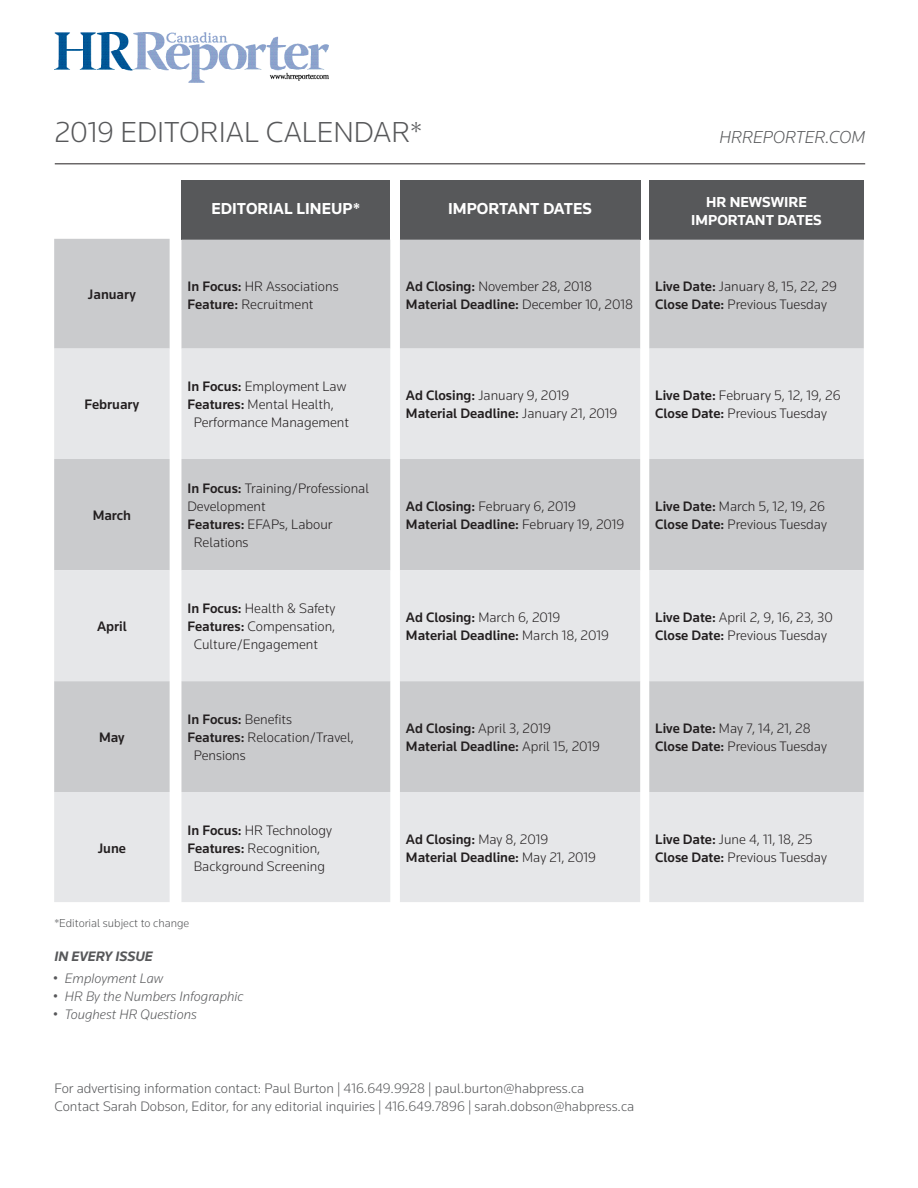
<style>
.page{position:relative;width:918px;height:1188px;background:#fff}
.page>*{position:absolute;margin:0;border:0;box-sizing:border-box;transform-origin:0 0}
.t1{font:300 30px "Knowledge";color:#57585a}
.t2{font:italic 300 18px "Knowledge";color:#57585a}
.t3{font:700 16.5px "Knowledge";color:#fff}
.t4{font:700 15px/18px "Knowledge";color:#fff;text-align:center}
.t5{font:300 14.25px/18px "Knowledge";color:#231f20}
.t6{font:500 14.25px/18px "Knowledge";color:#231f20}
.t7{font:300 14.25px/18px "Knowledge";color:#57585a}
.t8{font:italic 300 14.25px "Knowledge";color:#57585a}
.t9{font:italic 700 14.25px "Knowledge";color:#57585a}
.t10{font:300 12px "Knowledge";color:#57585a}
.s1{font-weight:500}
.s2{font-weight:300}
</style>
<div class="page">
<div style="left:649px;top:180px;width:215px;height:60px;background:#57585a"></div>
<div style="left:649px;top:240px;width:215px;height:109px;background:#cacbcd"></div>
<svg style="left:649px;top:349px;width:215px;height:553px;background:#dadbdd"></svg>
<div style="left:54px;top:239px;width:116px;height:110px;background:#cacbcd"></div>
<svg style="left:54px;top:349px;width:116px;height:553px;background:#dadbdd"></svg>
<div style="left:181px;top:180px;width:209px;height:60px;background:#57585a"></div>
<div style="left:181px;top:240px;width:209px;height:109px;background:#cacbcd"></div>
<svg style="left:181px;top:349px;width:209px;height:553px;background:#dadbdd"></svg>
<div style="left:400px;top:180px;width:240px;height:60px;background:#57585a"></div>
<div style="left:400px;top:240px;width:240px;height:109px;background:#cacbcd"></div>
<svg style="left:400px;top:349px;width:240px;height:553px;background:#dadbdd"></svg>
<img style="left:55px;top:32px;width:274px;height:51px">
<hr style="left:55px;top:164px;width:810px;height:1px;background:#231f20">
<h1 class="t1" style="left:54px;top:114px;width:370px">2019 EDITORIAL CALENDAR*</h1>
<p class="t2" style="left:719px;top:126px;width:147px">HRREPORTER.COM</p>
<p class="t6" style="left:88px;top:285px;width:49px">January</p>
<p class="t3" style="left:212px;top:198px;width:150px">EDITORIAL LINEUP*</p>
<p class="t5" style="left:187px;top:277px;width:153px"><span class="s1">In Focus:</span> HR Associations<br><span class="s1">Feature:</span> Recruitment</p>
<p class="t3" style="left:448px;top:198px;width:145px">IMPORTANT DATES</p>
<p class="t5" style="left:406px;top:277px;width:229px"><span class="s1">Ad Closing:</span> November 28, 2018<br><span class="s1">Material Deadline:</span> December 10, 2018</p>
<p class="t4" style="left:691px;top:193px;width:132px">HR NEWSWIRE<br>IMPORTANT DATES</p>
<p class="t5" style="left:655px;top:277px;width:183px"><span class="s1">Live Date:</span> January 8, 15, 22, 29<br><span class="s1">Close Date:</span> Previous Tuesday</p>
<p class="t6" style="left:85px;top:395px;width:56px">February</p>
<p class="t6" style="left:93px;top:506px;width:40px">March</p>
<p class="t6" style="left:97px;top:617px;width:31px">April</p>
<p class="t6" style="left:99px;top:728px;width:27px">May</p>
<p class="t5" style="left:187px;top:377px;width:160px"><span class="s1">In Focus:</span> Employment Law</p>
<p class="t5" style="left:187px;top:395px;width:148px"><span class="s1">Features:</span> Mental Health,</p>
<p class="t5" style="left:194px;top:413px;width:157px">Performance Management</p>
<p class="t5" style="left:187px;top:479px;width:183px"><span class="s1">In Focus:</span> Training/Professional</p>
<p class="t5" style="left:187px;top:497px;width:80px">Development</p>
<p class="t5" style="left:187px;top:515px;width:146px"><span class="s1">Features:</span> EFAPs, Labour</p>
<p class="t5" style="left:194px;top:533px;width:56px">Relations</p>
<p class="t5" style="left:187px;top:599px;width:149px"><span class="s1">In Focus:</span> Health &amp; Safety</p>
<p class="t5" style="left:187px;top:617px;width:149px"><span class="s1">Features:</span> Compensation,</p>
<p class="t5" style="left:194px;top:635px;width:126px">Culture/Engagement</p>
<p class="t6" style="left:187px;top:710px;width:106px">In Focus: <span class="s2">Benefits</span></p>
<p class="t5" style="left:187px;top:728px;width:168px"><span class="s1">Features:</span> Relocation/Travel,</p>
<p class="t5" style="left:194px;top:746px;width:54px">Pensions</p>
<p class="t6" style="left:406px;top:386px;width:213px">Ad Closing: <span class="s2">January 9, 2019<br></span>Material Deadline: <span class="s2">January 21, 2019</span></p>
<p class="t5" style="left:406px;top:497px;width:220px"><span class="s1">Ad Closing:</span> February 6, 2019<br><span class="s1">Material Deadline:</span> February 19, 2019</p>
<p class="t5" style="left:655px;top:386px;width:187px"><span class="s1">Live Date:</span> February 5, 12, 19, 26<br><span class="s1">Close Date:</span> Previous Tuesday</p>
<p class="t5" style="left:655px;top:497px;width:173px"><span class="s1">Live Date:</span> March 5, 12, 19, 26<br><span class="s1">Close Date:</span> Previous Tuesday</p>
<p class="t6" style="left:406px;top:608px;width:205px">Ad Closing: <span class="s2">March 6, 2019<br></span>Material Deadline: <span class="s2">March 18, 2019</span></p>
<p class="t6" style="left:406px;top:719px;width:196px">Ad Closing: <span class="s2">April 3, 2019<br></span>Material Deadline: <span class="s2">April 15, 2019</span></p>
<p class="t5" style="left:655px;top:608px;width:179px"><span class="s1">Live Date:</span> April 2, 9, 16, 23, 30<br><span class="s1">Close Date:</span> Previous Tuesday</p>
<p class="t5" style="left:655px;top:719px;width:173px"><span class="s1">Live Date:</span> May 7, 14, 21, 28<br><span class="s1">Close Date:</span> Previous Tuesday</p>
<p class="t6" style="left:98px;top:839px;width:30px">June</p>
<p class="t5" style="left:187px;top:821px;width:146px"><span class="s1">In Focus:</span> HR Technology</p>
<p class="t5" style="left:187px;top:839px;width:134px"><span class="s1">Features:</span> Recognition,</p>
<p class="t5" style="left:194px;top:857px;width:133px">Background Screening</p>
<p class="t10" style="left:54px;top:916px;width:136px">*Editorial subject to change</p>
<p class="t9" style="left:54px;top:947px;width:100px">IN EVERY ISSUE</p>
<p class="t8" style="left:53px;top:970px;width:112px">• Employment Law</p>
<p class="t8" style="left:53px;top:988px;width:192px">• HR By the Numbers Infographic</p>
<p class="t8" style="left:53px;top:1006px;width:145px">• Toughest HR Questions</p>
<p class="t6" style="left:406px;top:830px;width:192px">Ad Closing: <span class="s2">May 8, 2019<br></span>Material Deadline: <span class="s2">May 21, 2019</span></p>
<p class="t5" style="left:655px;top:830px;width:173px"><span class="s1">Live Date:</span> June 4, 11, 18, 25<br><span class="s1">Close Date:</span> Previous Tuesday</p>
<p class="t7" style="left:54px;top:1079px;width:581px">For advertising information contact: Paul Burton | 416.649.9928 | paul.burton@habpress.ca<br>Contact Sarah Dobson, Editor, for any editorial inquiries | 416.649.7896 | sarah.dobson@habpress.ca</p>
</div>
